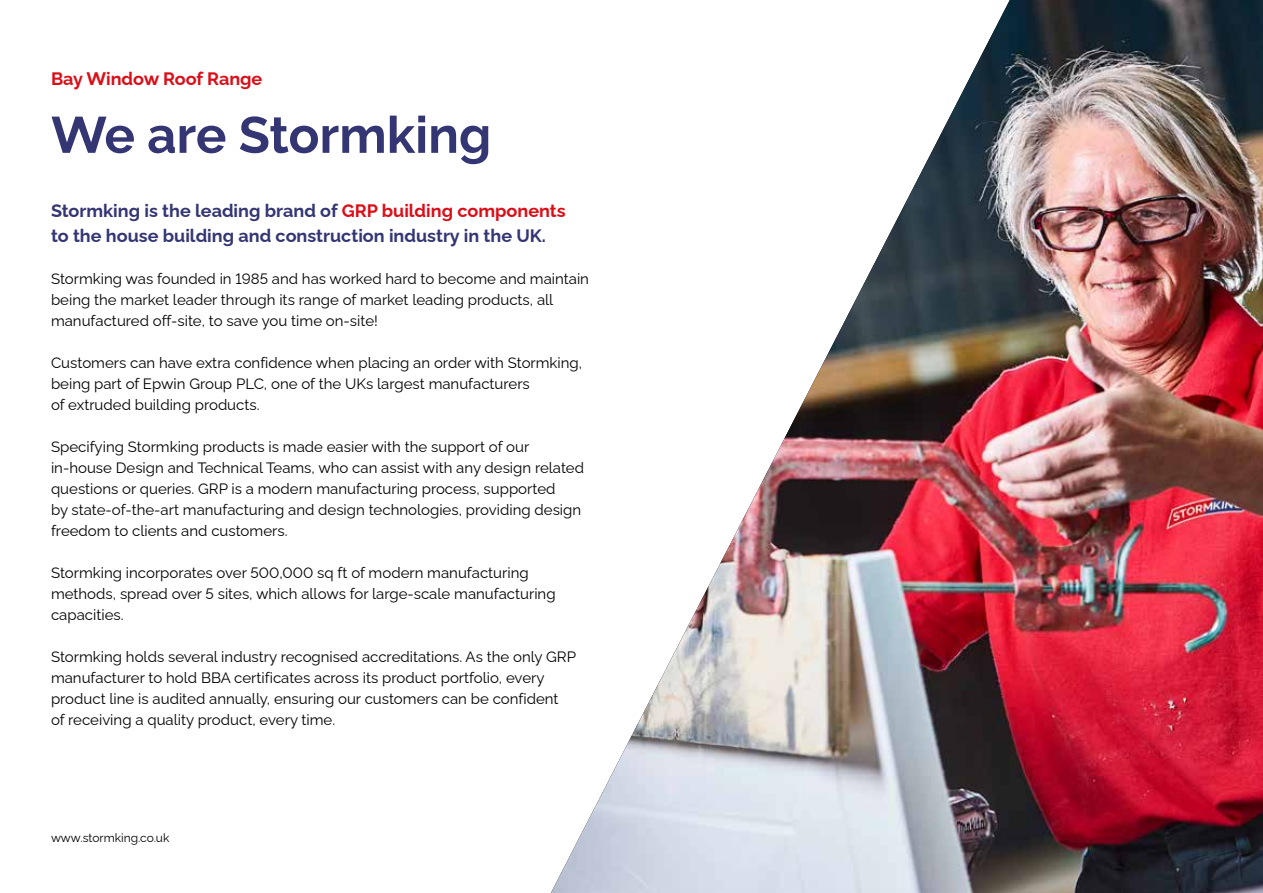
<style>
.page{position:relative;width:1263px;height:893px;background:#fff}
.page>*{position:absolute;margin:0;border:0;box-sizing:border-box;transform-origin:0 0}
.t1{font:700 51px "SK Raleway";color:#333673}
.t2{font:700 18px/25.5px "SK Raleway";color:#333673}
.t3{font:700 18px "SK Raleway";color:#db0e18}
.t4{font:15px/21px "SK Raleway";color:#000}
.t5{font:12px "SK Raleway";color:#000}
.s1{color:#db0e18}
</style>
<div class="page">
<img style="left:551px;top:0;width:712px;height:893px">
<p class="t3" style="left:51px;top:65px;width:213px">Bay Window Roof Range</p>
<h1 class="t1" style="left:51px;top:95px;width:442px">We are Stormking</h1>
<p class="t2" style="left:51px;top:196px;width:516px">Stormking is the leading brand of <span class="s1">GRP building components </span>to the house building and construction industry in the UK.</p>
<p class="t4" style="left:51px;top:267px;width:539px">Stormking was founded in 1985 and has worked hard to become and maintain being the market leader through its range of market leading products, all manufactured off-site, to save you time on-site!</p>
<p class="t4" style="left:51px;top:351px;width:533px">Customers can have extra confidence when placing an order with Stormking, being part of Epwin Group PLC, one of the UKs largest manufacturers<br>of extruded building products.</p>
<p class="t4" style="left:51px;top:435px;width:535px">Specifying Stormking products is made easier with the support of our in-house Design and Technical Teams, who can assist with any design related questions or queries. GRP is a modern manufacturing process, supported<br>by state-of-the-art manufacturing and design technologies, providing design freedom to clients and customers.</p>
<p class="t4" style="left:51px;top:561px;width:506px">Stormking incorporates over 500,000 sq ft of modern manufacturing methods, spread over 5 sites, which allows for large-scale manufacturing capacities.</p>
<p class="t4" style="left:51px;top:645px;width:526px">Stormking holds several industry recognised accreditations. As the only GRP manufacturer to hold BBA certificates across its product portfolio, every product line is audited annually, ensuring our customers can be confident<br>of receiving a quality product, every time.</p>
<p class="t5" style="left:51px;top:828px;width:120px">www.stormking.co.uk</p>
</div>
